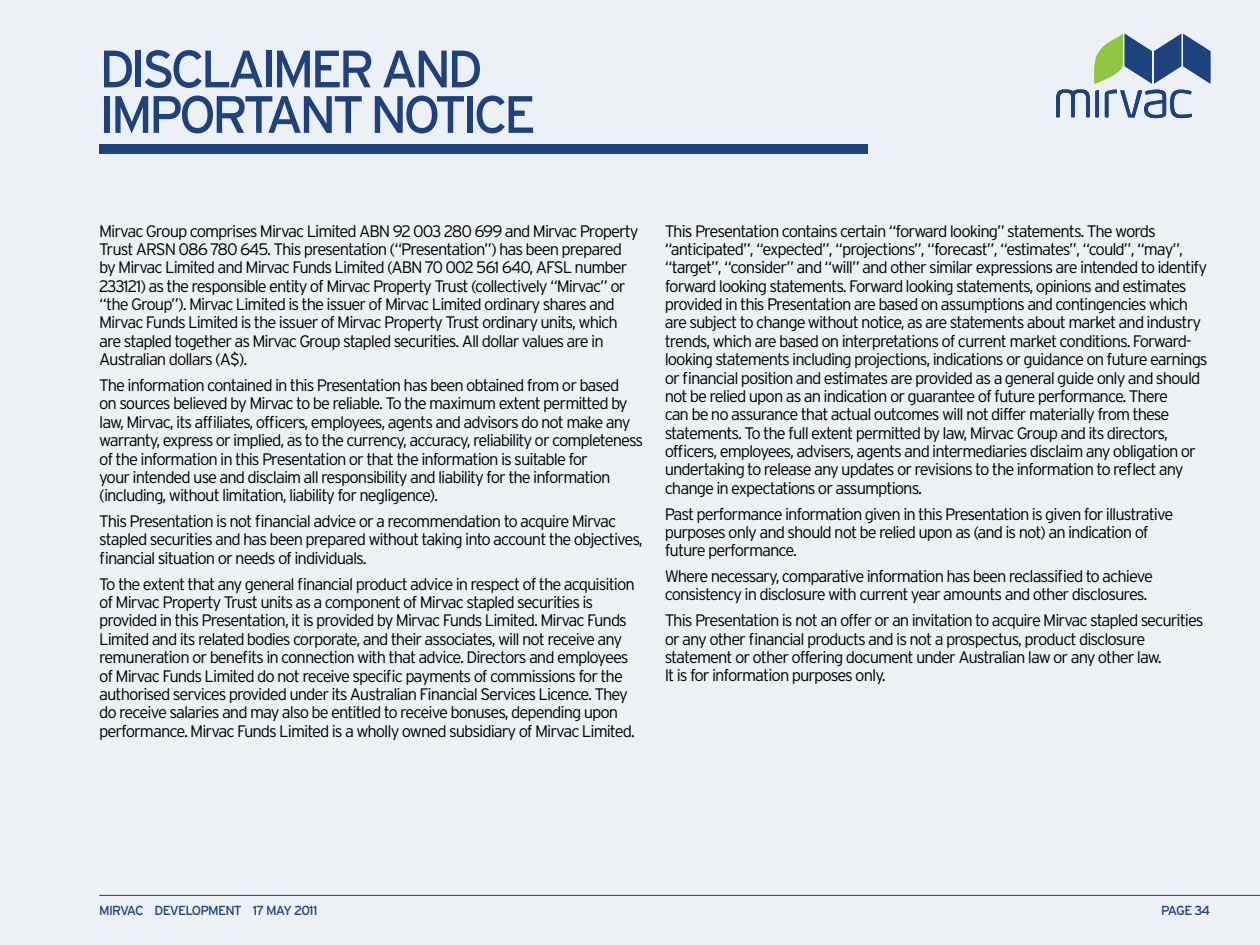
<style>
.page{position:relative;width:1260px;height:945px;background:#edf0f5}
.page>*{position:absolute;margin:0;border:0;box-sizing:border-box;transform-origin:0 0}
.t1{font:52.5px "Interstate";color:#1e427d}
.t2{font:300 16.62px/18.4px "Interstate";letter-spacing:-.06em;color:#000}
.t3{font:13.12px "Interstate";letter-spacing:-.06em;color:#1e427d}
</style>
<div class="page">
<div style="left:99px;top:144px;width:769px;height:10px;background:#1e427d"></div>
<svg style="left:1094px;top:34px;width:116px;height:50px"></svg>
<svg style="left:1105px;top:90px;width:87px;height:28px"></svg>
<svg style="left:1056px;top:90px;width:43px;height:27px"></svg>
<hr style="left:99px;top:895px;width:1161px;height:1px;background:#1e427d">
<h1 class="t1" style="left:99px;top:39px;width:25px">DISCLAI</h1>
<h1 class="t1" style="left:272px;top:39px;width:142px">MER AND</h1>
<h1 class="t1" style="left:99px;top:85px;width:81px">IMPORTANT</h1>
<h1 class="t1" style="left:370px;top:85px;width:28px">NOTICE</h1>
<p class="t2" style="left:99px;top:221px;width:541px">Mirvac Group comprises Mirvac Limited ABN 92 003 280 699 and Mirvac Property Trust ARSN 086 780 645. This presentation (“Presentation”) has been prepared by Mirvac Limited and Mirvac Funds Limited (ABN 70 002 561 640, AFSL number 233121) as the responsible entity of Mirvac Property Trust (collectively “Mirvac” or “the Group”). Mirvac Limited is the issuer of Mirvac Limited ordinary shares and Mirvac Funds Limited is the issuer of Mirvac Property Trust ordinary units, which are stapled together as Mirvac Group stapled securities. All dollar values are in Australian dollars (A$).</p>
<p class="t2" style="left:99px;top:376px;width:546px">The information contained in this Presentation has been obtained from or based<br>on sources believed by Mirvac to be reliable. To the maximum extent permitted by law, Mirvac, its affiliates, officers, employees, agents and advisors do not make any warranty, express or implied, as to the currency, accuracy, reliability or completeness of the information in this Presentation or that the information is suitable for<br>your intended use and disclaim all responsibility and liability for the information (including, without limitation, liability for negligence).</p>
<p class="t2" style="left:99px;top:512px;width:545px">This Presentation is not financial advice or a recommendation to acquire Mirvac stapled securities and has been prepared without taking into account the objectives, financial situation or needs of individuals.</p>
<p class="t2" style="left:99px;top:574px;width:537px">To the extent that any general financial product advice in respect of the acquisition of Mirvac Property Trust units as a component of Mirvac stapled securities is provided in this Presentation, it is provided by Mirvac Funds Limited. Mirvac Funds Limited and its related bodies corporate, and their associates, will not receive any remuneration or benefits in connection with that advice. Directors and employees of Mirvac Funds Limited do not receive specific payments of commissions for the authorised services provided under its Australian Financial Services Licence. They do receive salaries and may also be entitled to receive bonuses, depending upon performance. Mirvac Funds Limited is a wholly owned subsidiary of Mirvac Limited.</p>
<p class="t2" style="left:665px;top:221px;width:545px">This Presentation contains certain “forward looking” statements. The words “anticipated”, “expected”, “projections”, “forecast”, “estimates”, “could”, “may”, “target”, “consider” and “will” and other similar expressions are intended to identify forward looking statements. Forward looking statements, opinions and estimates provided in this Presentation are based on assumptions and contingencies which are subject to change without notice, as are statements about market and industry trends, which are based on interpretations of current market conditions. Forward&shy;looking statements including projections, indications or guidance on future earnings or financial position and estimates are provided as a general guide only and should not be relied upon as an indication or guarantee of future performance. There<br>can be no assurance that actual outcomes will not differ materially from these statements. To the full extent permitted by law, Mirvac Group and its directors, officers, employees, advisers, agents and intermediaries disclaim any obligation or undertaking to release any updates or revisions to the information to reflect any change in expectations or assumptions.</p>
<p class="t2" style="left:665px;top:504px;width:510px">Past performance information given in this Presentation is given for illustrative purposes only and should not be relied upon as (and is not) an indication of future performance.</p>
<p class="t2" style="left:665px;top:567px;width:490px">Where necessary, comparative information has been reclassified to achieve consistency in disclosure with current year amounts and other disclosures.</p>
<p class="t2" style="left:665px;top:611px;width:540px">This Presentation is not an offer or an invitation to acquire Mirvac stapled securities or any other financial products and is not a prospectus, product disclosure statement or other offering document under Australian law or any other law.<br>It is for information purposes only.</p>
<p class="t3" style="left:99px;top:903px;width:35px">MIRVAC</p>
<p class="t3" style="left:155px;top:903px;width:164px">DEVELOPM ENT 17 MAY 2011</p>
<p class="t3" style="left:1161px;top:903px;width:51px">PAGE 34</p>
</div>
